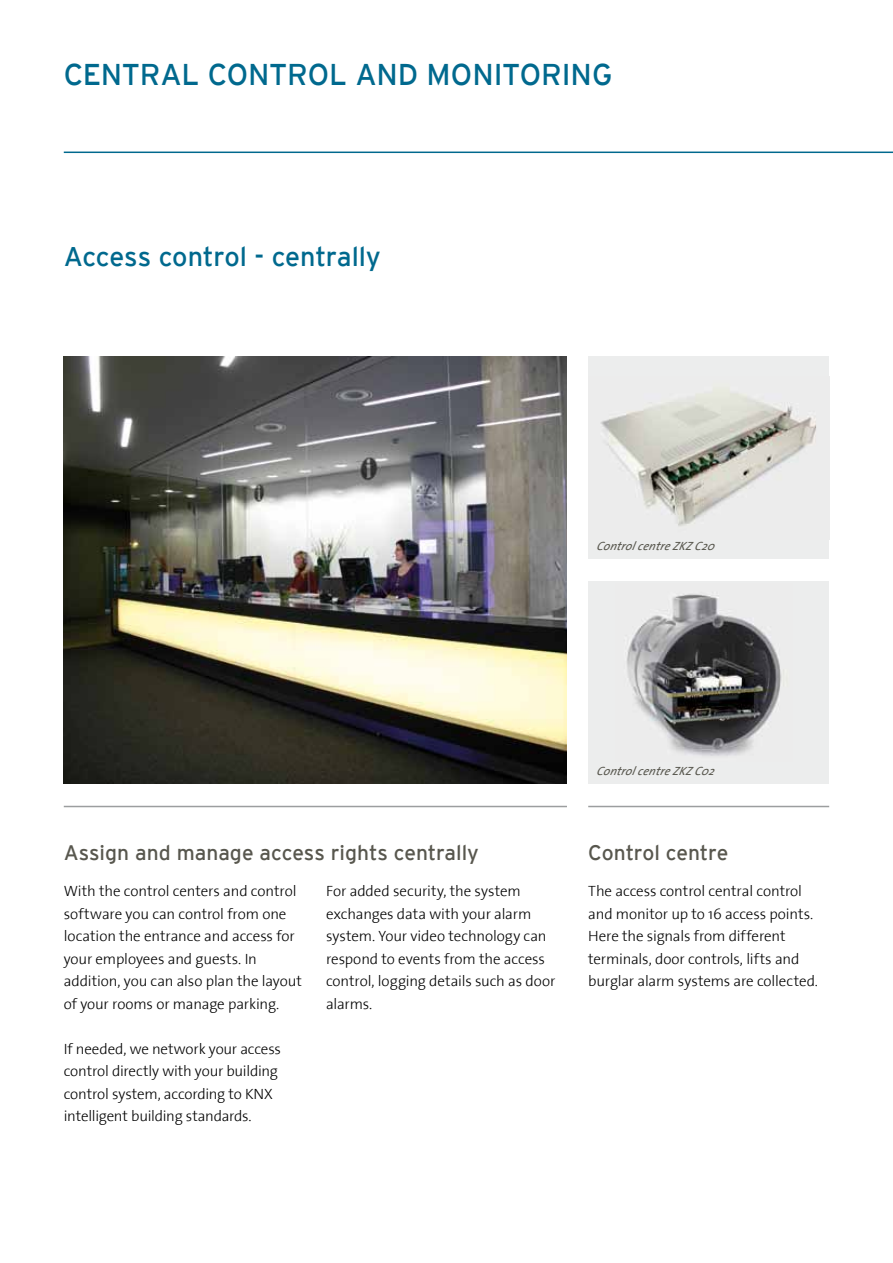
<style>
.page{position:relative;width:893px;height:1263px;background:#fff}
.page>*{position:absolute;margin:0;border:0;box-sizing:border-box;transform-origin:0 0}
.t1{font:30px "Interstate";letter-spacing:-.01em;color:#00698e}
.t2{font:27px "Interstate";letter-spacing:-.01em;color:#00698e}
.t3{font:21px "Interstate";color:#58574e}
.t4{font:300 15px/22.5px "The Sans";letter-spacing:-.01em;color:#000}
.t5{font:italic 12px "The Sans";letter-spacing:-.005em;color:#58574e}
</style>
<div class="page">
<img style="left:64px;top:356px;width:503px;height:428px">
<hr style="left:64px;top:152px;width:829px;height:1px;background:#00698e">
<div style="left:588px;top:356px;width:241px;height:203px;background:#eceded"></div>
<img style="left:601px;top:388px;width:215px;height:138px">
<div style="left:588px;top:581px;width:241px;height:203px;background:#eceded"></div>
<img style="left:627px;top:594px;width:157px;height:162px">
<hr style="left:588px;top:806px;width:241px;height:1px;background:#9c9e9f">
<hr style="left:64px;top:806px;width:503px;height:1px;background:#9c9e9f">
<h1 class="t1" style="left:64px;top:57px;width:550px">CENTRAL CONTROL AND MONITORING</h1>
<h2 class="t2" style="left:64px;top:242px;width:319px">Access control - centrally</h2>
<p class="t5" style="left:596px;top:540px;width:122px">Controlcentre ZKZ C20</p>
<p class="t5" style="left:596px;top:764px;width:122px">Controlcentre ZKZ C02</p>
<h3 class="t3" style="left:64px;top:841px;width:417px">Assign and manage access rights centrally</h3>
<h3 class="t3" style="left:588px;top:841px;width:142px">Control centre</h3>
<p class="t4" style="left:64px;top:881px;width:240px">With the control centers and control software you can control from one location the entrance and access for your employees and guests. In addition, you can also plan the layout of your rooms or manage parking.</p>
<p class="t4" style="left:64px;top:1038px;width:219px">If needed, we network your access control directly with your building control system, according to KNX intelligent building standards.</p>
<p class="t4" style="left:326px;top:881px;width:231px">For added security, the system exchanges data with your alarm system. Your video technology can respond to events from the access control, logging details such as door alarms.</p>
<p class="t4" style="left:588px;top:881px;width:231px">The access control central control and monitor up to 16 access points.<br>Here the signals from different terminals, door controls, lifts and burglar alarm systems are collected.</p>
</div>
